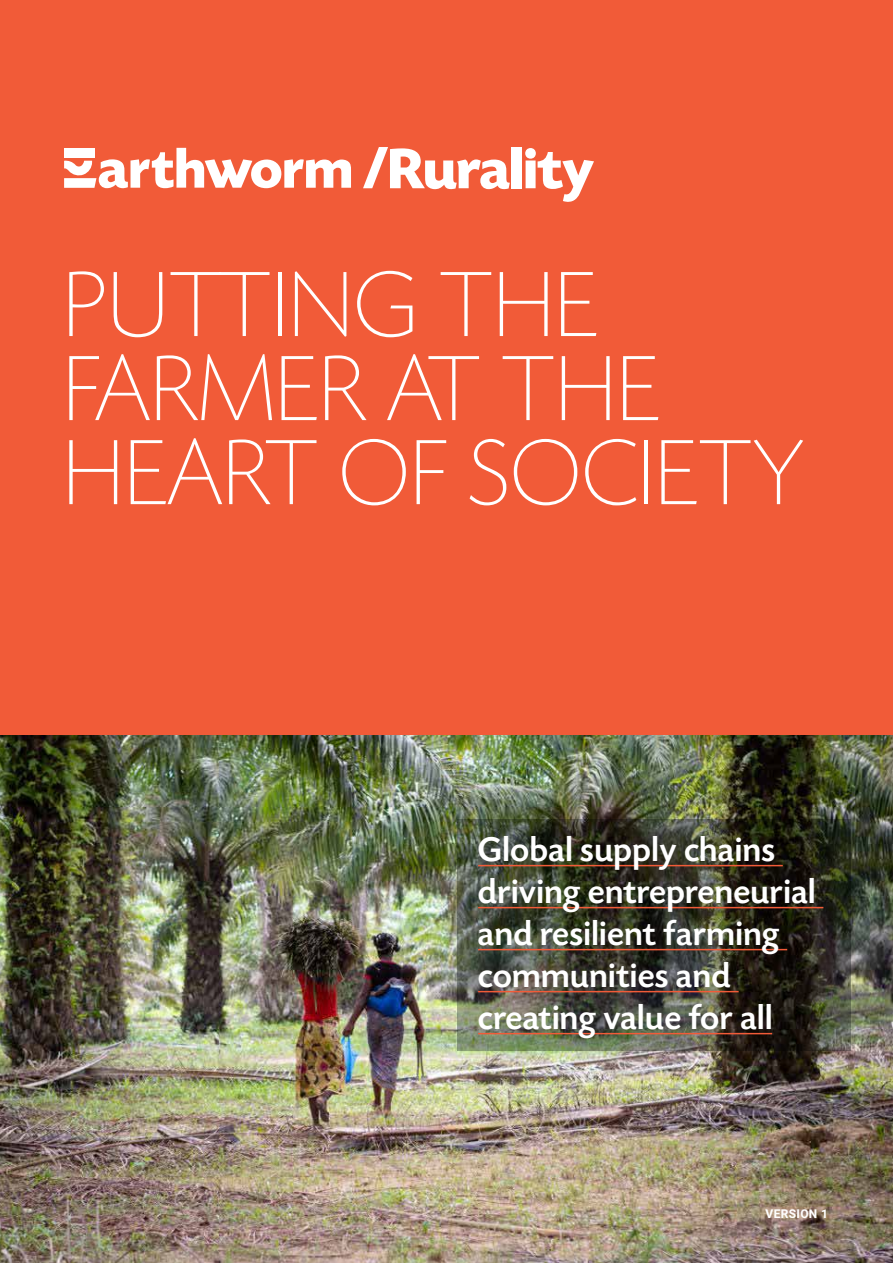
<style>
.page{position:relative;width:893px;height:1263px;background:#fff}
.page>*{position:absolute;margin:0;border:0;box-sizing:border-box;transform-origin:0 0}
.t1{font:200 97.5px/84px "Today SHOP";letter-spacing:.025em;color:#fff}
.t2{font:500 36px/42px "Today SHOP";letter-spacing:.03em;color:#fff}
.t3{font:700 12px "Heebo";letter-spacing:.025em;color:#fff}
</style>
<div class="page">
<div style="left:0;top:0;width:893px;height:735px;background:#f15b38"></div>
<img style="left:0;top:735px;width:893px;height:528px">
<img style="left:457px;top:819px;width:393px;height:231px">
<svg style="left:64px;top:148px;width:287px;height:40px"></svg>
<div style="left:512px;top:147px;width:10px;height:41px;background:#fff"></div>
<svg style="left:525px;top:148px;width:69px;height:54px"></svg>
<svg style="left:363px;top:147px;width:147px;height:42px"></svg>
<hr style="left:478px;top:865px;width:305px;height:1px;background:#f15b38">
<hr style="left:478px;top:907px;width:345px;height:1px;background:#f15b38">
<hr style="left:478px;top:949px;width:309px;height:1px;background:#f15b38">
<hr style="left:478px;top:991px;width:261px;height:1px;background:#f15b38">
<hr style="left:478px;top:1033px;width:294px;height:1px;background:#f15b38">
<h1 class="t1" style="left:64px;top:267px;width:741px">PUTTING THE<br>FARMER AT THE<br>HEART OF SOCIETY</h1>
<p class="t2" style="left:478px;top:830px;width:339px">Global supply chains driving entrepreneurial and resilient farming communities and creating value for all</p>
<p class="t3" style="left:766px;top:1205px;width:64px">VERSION 1</p>
</div>
